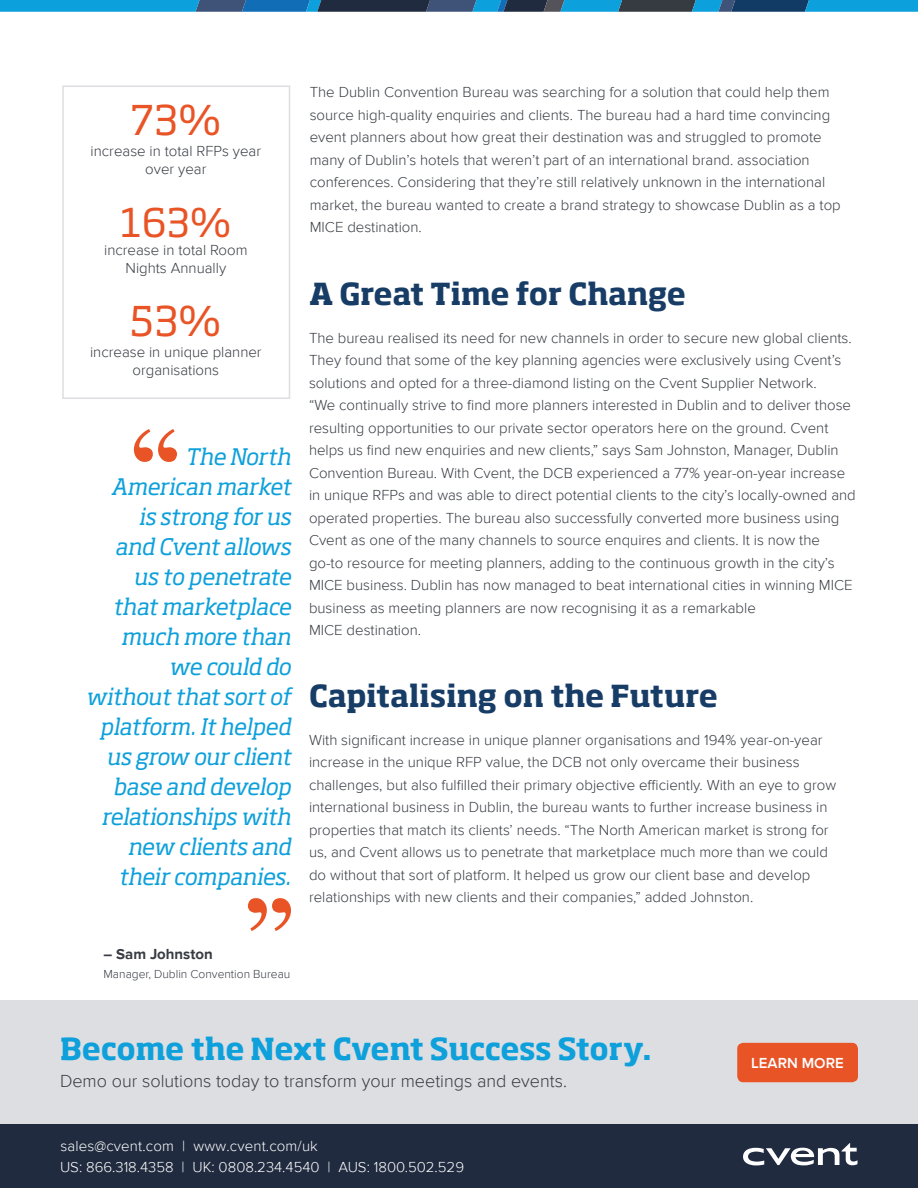
<style>
.page{position:relative;width:918px;height:1188px;background:#fff}
.page>*{position:absolute;margin:0;border:0;box-sizing:border-box;transform-origin:0 0}
.body{font:40.5px "Soho Std";color:#e85425}
.body-2{font:39px "Soho Std";color:#e85425}
.body-3{font:700 30px "Soho Std";letter-spacing:-.005em;color:#173c66}
.t1{font:700 30px "Soho Std";letter-spacing:-.02em;color:#0ea0db}
.body-4{font:italic 22.5px/30px "Soho Std";letter-spacing:-.02em;color:#0ea0db;text-align:right}
.body-5{font:300 18px "Proxima Nova";color:#373b42}
.body-6{font:300 15px/22.5px "Proxima Nova";color:#373b42}
.body-7{font:300 15px "Proxima Nova";color:#fff}
.body-8{font:700 15px "Proxima Nova";color:#373b42}
.body-9{font:600 15px "Proxima Nova";color:#fff}
.body-10{font:300 12px "Proxima Nova";color:#373b42}
</style>
<div class="page">
<svg style="left:0;top:0;width:918px;height:12px;background:#1f719e"></svg>
<div style="left:0;top:1000px;width:918px;height:134px;background:#dddee1"></div>
<div style="left:737px;top:1043px;width:121px;height:39px;background:#e85425;border-radius:6px"></div>
<div style="left:0;top:1124px;width:918px;height:64px;background:#202b3f"></div>
<svg style="left:743px;top:1143px;width:114px;height:22px"></svg>
<div style="left:62px;top:86px;width:228px;height:313px;border:2px solid #dddee1"></div>
<svg style="left:134px;top:429px;width:43px;height:33px"></svg>
<svg style="left:248px;top:898px;width:43px;height:33px"></svg>
<p class="body" style="left:130px;top:94px;width:92px">73%</p>
<p class="body-6" style="left:145px;top:158px;width:63px">over year</p>
<p class="body-6" style="left:91px;top:140px;width:172px">increase in total RFPs year</p>
<p class="body-2" style="left:120px;top:198px;width:113px">163%</p>
<p class="body-6" style="left:126px;top:257px;width:102px">Nights Annually</p>
<p class="body-6" style="left:104px;top:239px;width:145px">increase in total Room</p>
<p class="body" style="left:130px;top:295px;width:93px">53%</p>
<p class="body-6" style="left:133px;top:359px;width:88px">organisations</p>
<p class="body-6" style="left:90px;top:341px;width:173px">increase in unique planner</p>
<p class="body-4" style="left:85px;top:441px;width:207px">The North<br>American market<br>is strong for us<br>and Cvent allows us to penetrate that marketplace much more than we could do without that sort of platform. It helped us grow our client base and develop relationships with new clients and their companies.</p>
<p class="body-6" style="left:310px;top:81px;width:533px">The Dublin Convention Bureau was searching for a solution that could help them source high-quality enquiries and clients. The bureau had a hard time convincing event planners about how great their destination was and struggled to promote many of Dublin’s hotels that weren’t part of an international brand. association conferences. Considering that they’re still relatively unknown in the international market, the bureau wanted to create a brand strategy to showcase Dublin as a top MICE destination.</p>
<p class="body-3" style="left:309px;top:275px;width:379px">A Great Time for Change</p>
<p class="body-6" style="left:309px;top:327px;width:548px">The bureau realised its need for new channels in order to secure new global clients.<br>They found that some of the key planning agencies were exclusively using Cvent’s solutions and opted for a three-diamond listing on the Cvent Supplier Network.<br>“We continually strive to find more planners interested in Dublin and to deliver those resulting opportunities to our private sector operators here on the ground. Cvent helps us find new enquiries and new clients,” says Sam Johnston, Manager, Dublin Convention Bureau. With Cvent, the DCB experienced a 77% year-on-year increase in unique RFPs and was able to direct potential clients to the city’s locally-owned and operated properties. The bureau also successfully converted more business using Cvent as one of the many channels to source enquires and clients. It is now the go-to resource for meeting planners, adding to the continuous growth in the city’s MICE business. Dublin has now managed to beat international cities in winning MICE business as meeting planners are now recognising it as a remarkable<br>MICE destination.</p>
<p class="body-3" style="left:309px;top:677px;width:410px">Capitalising on the Future</p>
<p class="body-6" style="left:309px;top:729px;width:529px">With significant increase in unique planner organisations and 194% year-on-year increase in the unique RFP value, the DCB not only overcame their business challenges, but also fulfilled their primary objective efficiently. With an eye to grow international business in Dublin, the bureau wants to further increase business in properties that match its clients’ needs. “The North American market is strong for us, and Cvent allows us to penetrate that marketplace much more than we could do without that sort of platform. It helped us grow our client base and develop relationships with new clients and their companies,” added Johnston.</p>
<p class="body-8" style="left:104px;top:945px;width:111px">– Sam Johnston</p>
<p class="body-10" style="left:104px;top:968px;width:188px">Manager, Dublin Convention Bureau</p>
<p class="t1" style="left:60px;top:1030px;width:593px">Become the Next Cvent Success Story.</p>
<p class="body-5" style="left:60px;top:1071px;width:509px">Demo our solutions today to transform your meetings and events.</p>
<p class="body-7" style="left:60px;top:1137px;width:259px">sales@cvent.com | www.cvent.com/uk</p>
<p class="body-7" style="left:60px;top:1158px;width:406px">US: 866.318.4358 | UK: 0808.234.4540 | AUS: 1800.502.529</p>
<p class="body-9" style="left:751px;top:1054px;width:94px">LEARN MORE</p>
</div>
